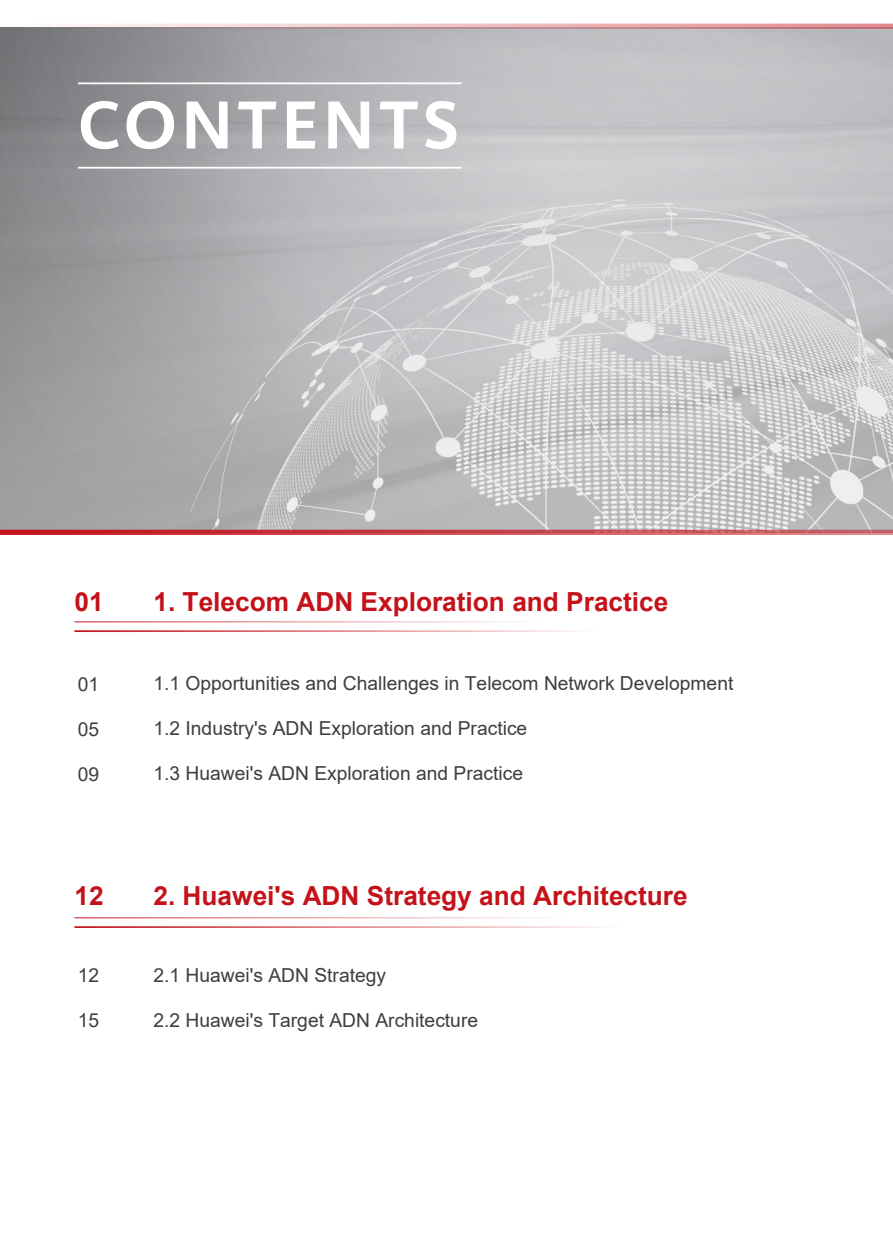
<style>
.page{position:relative;width:893px;height:1241px;background:#fff}
.page>*{position:absolute;margin:0;border:0;box-sizing:border-box;transform-origin:0 0}
.t1{font:700 66.33px "Huawei Sans";letter-spacing:.06em;color:#fff}
.t2{font:700 26.25px "Arial";color:#c4121a}
.t3{font:19.25px "Arial";color:#3e3e3f}
</style>
<div class="page">
<svg style="left:0;top:29px;width:893px;height:500px;background:#b8b9bb"></svg>
<hr style="left:78px;top:167px;width:384px;height:1px;background:#fff">
<hr style="left:78px;top:82px;width:384px;height:2px;background:#fff">
<svg style="left:0;top:529px;width:893px;height:6px;background:#c65258"></svg>
<svg style="left:0;top:24px;width:893px;height:5px;background:#d4aaad"></svg>
<p class="t1" style="left:78px;top:78px;width:383px">CONTENTS</p>
<p class="t2" style="left:74px;top:583px;width:31px">01</p>
<p class="t2" style="left:153px;top:583px;width:516px">1. Telecom ADN Exploration and Practice</p>
<p class="t3" style="left:78px;top:670px;width:23px">01</p>
<p class="t3" style="left:78px;top:715px;width:23px">05</p>
<p class="t3" style="left:153px;top:669px;width:581px">1.1 Opportunities and Challenges in Telecom Network Development</p>
<p class="t3" style="left:153px;top:714px;width:375px">1.2 Industry's ADN Exploration and Practice</p>
<p class="t3" style="left:78px;top:760px;width:23px">09</p>
<p class="t3" style="left:153px;top:759px;width:371px">1.3 Huawei's ADN Exploration and Practice</p>
<p class="t2" style="left:74px;top:876px;width:31px">12</p>
<p class="t2" style="left:153px;top:876px;width:536px">2. Huawei's ADN Strategy and Architecture</p>
<p class="t3" style="left:153px;top:961px;width:234px">2.1 Huawei's ADN Strategy</p>
<p class="t3" style="left:78px;top:961px;width:23px">12</p>
<p class="t3" style="left:78px;top:1006px;width:23px">15</p>
<p class="t3" style="left:153px;top:1006px;width:326px">2.2 Huawei's Target ADN Architecture</p>
</div>
